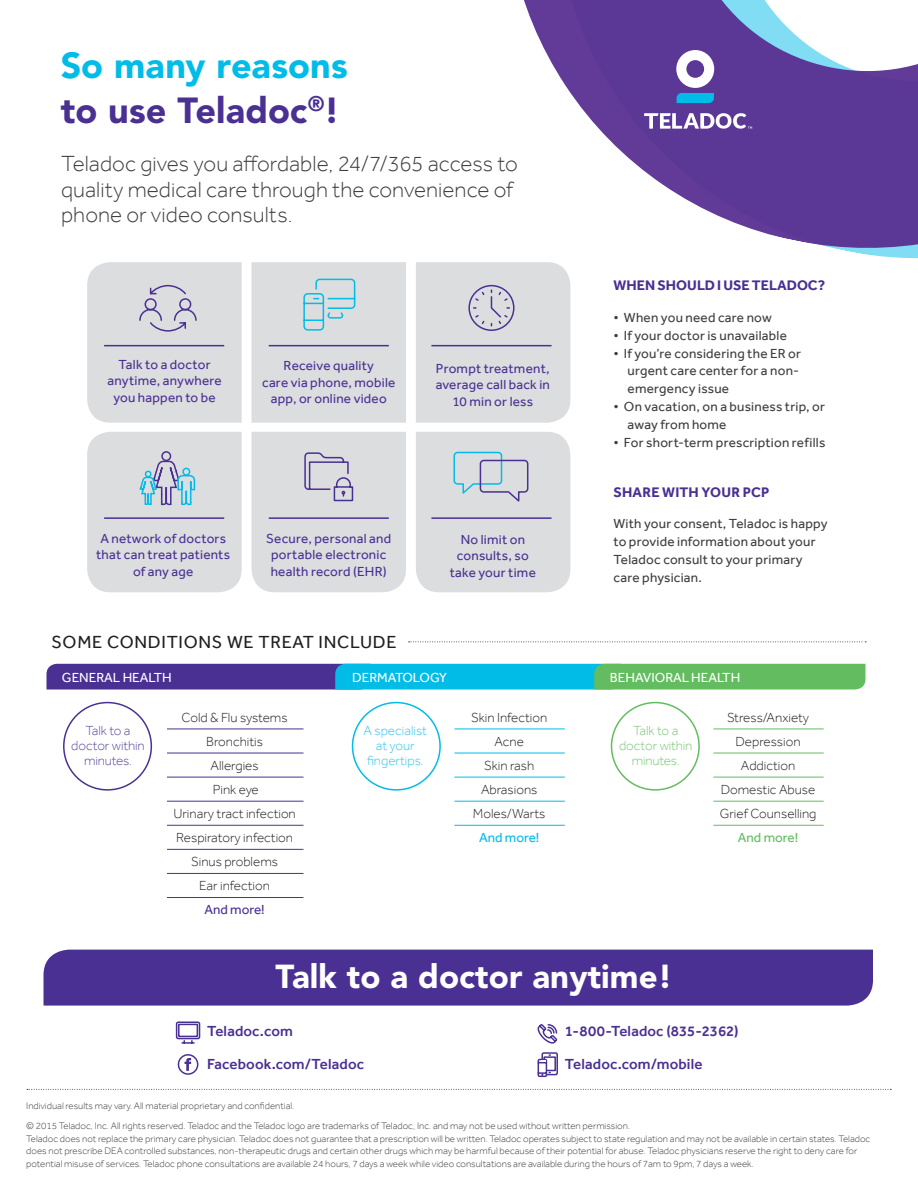
<style>
.page{position:relative;width:918px;height:1188px;background:#fff}
.page>*{position:absolute;margin:0;border:0;box-sizing:border-box;transform-origin:0 0}
.t1{font:900 36px "Avenir LT Std";color:#4a3093}
.t2{font:900 36px "Avenir LT Std";letter-spacing:.005em;color:#02bce8}
.t3{font:900 33px "Avenir LT Std";letter-spacing:.005em;color:#fff}
.t4{font:300 22.5px/25.5px "Effra";color:#3e3e3f}
.t5{font:18px "Effra";letter-spacing:.04em;color:#231f20}
.t6{font:500 15px "Effra";letter-spacing:.01em;color:#4a3093}
.t7{font:700 14.25px "Effra";letter-spacing:.005em;color:#4a3093}
.t8{font:13.5px/18px "Effra";letter-spacing:.015em;color:#3e3e3f}
.t9{font:13.5px/16.5px "Effra";letter-spacing:.02em;color:#4a3093;text-align:center}
.t10{font:300 13.5px "Effra";color:#231f20}
.t11{font:13.5px "Effra";color:#fff}
.t12{font:300 13.5px/15px "Effra";color:#37c4eb;text-align:center}
.t13{font:300 13.5px/15px "Effra";letter-spacing:-.01em;color:#7bc577;text-align:center}
.t14{font:300 13.5px/15px "Effra";letter-spacing:-.01em;color:#5f489d;text-align:center}
.t15{font:13.5px "Effra";color:#02bce8}
.t16{font:13.5px "Effra";color:#63bd60}
.t17{font:300 9.75px/12.8px "Effra";color:#3e3e3f}
</style>
<div class="page">
<svg style="left:27px;top:1089px;width:864px;height:1px"></svg>
<svg style="left:843px;top:250px;width:75px;height:9px"></svg>
<svg style="left:524px;top:0;width:394px;height:250px;fill:#5b3896"></svg>
<svg style="left:676px;top:50px;width:38px;height:53px"></svg>
<svg style="left:644px;top:113px;width:108px;height:16px"></svg>
<div style="left:252px;top:262px;width:154px;height:161px;background:#dcdddf"></div>
<div style="left:416px;top:262px;width:154px;height:161px;background:#dcdddf"></div>
<div style="left:416px;top:432px;width:154px;height:160px;background:#dcdddf"></div>
<div style="left:87px;top:262px;width:155px;height:161px;background:#dcdddf"></div>
<svg style="left:87px;top:432px;width:155px;height:160px;background:#d6d9dd"></svg>
<svg style="left:182px;top:468px;width:8px;height:8px"></svg>
<div style="left:252px;top:432px;width:154px;height:160px;background:#dcdddf"></div>
<svg style="left:409px;top:641px;width:457px;height:1px"></svg>
<hr style="left:167px;top:729px;width:136px;height:1px;background:#4a3093">
<hr style="left:167px;top:753px;width:136px;height:1px;background:#4a3093">
<hr style="left:167px;top:777px;width:136px;height:1px;background:#4a3093">
<hr style="left:167px;top:801px;width:136px;height:1px;background:#4a3093">
<hr style="left:167px;top:825px;width:136px;height:1px;background:#4a3093">
<hr style="left:167px;top:849px;width:136px;height:1px;background:#4a3093">
<hr style="left:167px;top:873px;width:136px;height:1px;background:#4a3093">
<hr style="left:167px;top:897px;width:136px;height:1px;background:#4a3093">
<hr style="left:454px;top:729px;width:111px;height:1px;background:#02bce8">
<hr style="left:454px;top:753px;width:111px;height:1px;background:#02bce8">
<hr style="left:454px;top:777px;width:111px;height:1px;background:#02bce8">
<hr style="left:454px;top:801px;width:111px;height:1px;background:#02bce8">
<hr style="left:454px;top:825px;width:111px;height:1px;background:#02bce8">
<hr style="left:713px;top:729px;width:111px;height:1px;background:#63bd60">
<hr style="left:713px;top:753px;width:111px;height:1px;background:#63bd60">
<hr style="left:713px;top:777px;width:111px;height:1px;background:#63bd60">
<hr style="left:713px;top:801px;width:111px;height:1px;background:#63bd60">
<hr style="left:713px;top:825px;width:111px;height:1px;background:#63bd60">
<div style="left:611px;top:702px;width:89px;height:89px;border:2px solid #63bd60;border-radius:50%"></div>
<svg style="left:47px;top:664px;width:819px;height:26px;background:#3f8d9f"></svg>
<div style="left:352px;top:702px;width:89px;height:89px;border:2px solid #02bce8;border-radius:50%"></div>
<div style="left:63px;top:702px;width:89px;height:89px;border:2px solid #4a3093;border-radius:50%"></div>
<div style="left:44px;top:950px;width:829px;height:56px;background:#4a3093"></div>
<div style="left:178px;top:1054px;width:20px;height:21px;border:2px solid #4a3093;border-radius:50%"></div>
<svg style="left:185px;top:1058px;width:6px;height:13px"></svg>
<svg style="left:175px;top:1021px;width:26px;height:23px"></svg>
<svg style="left:537px;top:1024px;width:21px;height:20px"></svg>
<svg style="left:537px;top:1052px;width:21px;height:26px"></svg>
<p class="t2" style="left:61px;top:44px;width:288px">So many reasons</p>
<p class="t1" style="left:61px;top:89px;width:281px">to use Teladoc<sup>®</sup>!</p>
<p class="t4" style="left:61px;top:151px;width:458px">Teladoc gives you affordable, 24/7/365 access to quality medical care through the convenience of phone or video consults.</p>
<p class="t9" style="left:107px;top:356px;width:116px">Talk to a doctor anytime, anywhere you happen to be</p>
<p class="t9" style="left:284px;top:357px;width:92px">Receive quality</p>
<p class="t9" style="left:262px;top:374px;width:135px">care via phone, mobile app, or online video</p>
<p class="t9" style="left:436px;top:360px;width:115px">Prompt treatment,</p>
<p class="t9" style="left:436px;top:376px;width:116px">average call back in<br>10 min or less</p>
<p class="t9" style="left:266px;top:530px;width:127px">Secure, personal and portable electronic health record (EHR)</p>
<p class="t9" style="left:96px;top:530px;width:136px">A network of doctors that can treat patients of any age</p>
<p class="t9" style="left:461px;top:531px;width:66px">No limit on</p>
<p class="t9" style="left:457px;top:547px;width:73px">consults, so</p>
<p class="t9" style="left:450px;top:564px;width:88px">take your time</p>
<p class="t5" style="left:51px;top:631px;width:347px">SOME CONDITIONS WE TREAT INCLUDE</p>
<p class="t11" style="left:62px;top:669px;width:111px">GENERAL HEALTH</p>
<p class="t14" style="left:71px;top:723px;width:75px">Talk to a doctor within minutes.</p>
<p class="t10" style="left:182px;top:710px;width:108px">Cold &amp; Flu systems</p>
<p class="t10" style="left:206px;top:734px;width:58px">Bronchitis</p>
<p class="t10" style="left:211px;top:758px;width:50px">Allergies</p>
<p class="t10" style="left:213px;top:782px;width:47px">Pink eye</p>
<p class="t10" style="left:173px;top:806px;width:124px">Urinary tract infection</p>
<p class="t10" style="left:176px;top:830px;width:118px">Respiratory infection</p>
<p class="t10" style="left:191px;top:854px;width:88px">Sinus problems</p>
<p class="t10" style="left:199px;top:878px;width:72px">Ear infection</p>
<p class="t9" style="left:204px;top:901px;width:62px">And more!</p>
<p class="t11" style="left:352px;top:669px;width:96px">DERMATOLOGY</p>
<p class="t12" style="left:363px;top:723px;width:65px">A specialist at your fingertips.</p>
<p class="t10" style="left:471px;top:710px;width:78px">Skin Infection</p>
<p class="t10" style="left:494px;top:734px;width:31px">Acne</p>
<p class="t10" style="left:484px;top:758px;width:52px">Skin rash</p>
<p class="t10" style="left:481px;top:782px;width:58px">Abrasions</p>
<p class="t10" style="left:473px;top:806px;width:74px">Moles/Warts</p>
<p class="t15" style="left:479px;top:829px;width:62px">And more!</p>
<p class="t7" style="left:614px;top:277px;width:213px">WHEN SHOULD I USE TELADOC?</p>
<p class="t8" style="left:614px;top:308px;width:160px">• When you need care now</p>
<p class="t8" style="left:614px;top:326px;width:175px">• If your doctor is unavailable</p>
<p class="t8" style="left:628px;top:344px;width:175px;text-indent:-14px">• If you’re considering the ER or urgent care center for a non&shy;emergency issue</p>
<p class="t8" style="left:628px;top:398px;width:199px;text-indent:-14px">• On vacation, on a business trip, or away from home</p>
<p class="t8" style="left:614px;top:434px;width:213px">• For short-term prescription refills</p>
<p class="t7" style="left:614px;top:483px;width:157px">SHARE WITH YOUR PCP</p>
<p class="t8" style="left:614px;top:514px;width:216px">With your consent, Teladoc is happy to provide information about your<br>Teladoc consult to your primary care physician.</p>
<p class="t11" style="left:610px;top:669px;width:132px">BEHAVIORAL HEALTH</p>
<p class="t13" style="left:619px;top:723px;width:75px">Talk to a doctor within minutes.</p>
<p class="t10" style="left:727px;top:710px;width:83px">Stress/Anxiety</p>
<p class="t10" style="left:736px;top:734px;width:66px">Depression</p>
<p class="t10" style="left:741px;top:758px;width:56px">Addiction</p>
<p class="t10" style="left:721px;top:782px;width:96px">Domestic Abuse</p>
<p class="t10" style="left:720px;top:806px;width:98px">Grief Counselling</p>
<p class="t16" style="left:738px;top:830px;width:62px">And more!</p>
<p class="t3" style="left:276px;top:957px;width:398px">Talk to a doctor anytime!</p>
<p class="t6" style="left:207px;top:1023px;width:87px">Teladoc.com</p>
<p class="t6" style="left:207px;top:1056px;width:159px">Facebook.com/Teladoc</p>
<p class="t6" style="left:565px;top:1023px;width:175px">1-800-Teladoc (835-2362)</p>
<p class="t6" style="left:565px;top:1056px;width:139px">Teladoc.com/mobile</p>
<p class="t17" style="left:26px;top:1100px;width:270px">Individual results may vary. All material proprietary and confidential.</p>
<p class="t17" style="left:26px;top:1119px;width:605px">© 2015 Teladoc, Inc. All rights reserved. Teladoc and the Teladoc logo are trademarks of Teladoc, Inc. and may not be used without written permission.</p>
<p class="t17" style="left:26px;top:1132px;width:846px">Teladoc does not replace the primary care physician. Teladoc does not guarantee that a prescription will be written. Teladoc operates subject to state regulation and may not be available in certain states. Teladoc does not prescribe DEA controlled substances, non-therapeutic drugs and certain other drugs which may be harmful because of their potential for abuse. Teladoc physicians reserve the right to deny care for potential misuse of services. Teladoc phone consultations are available 24 hours, 7 days a week while video consultations are available during the hours of 7am to 9pm, 7 days a week.</p>
</div>
